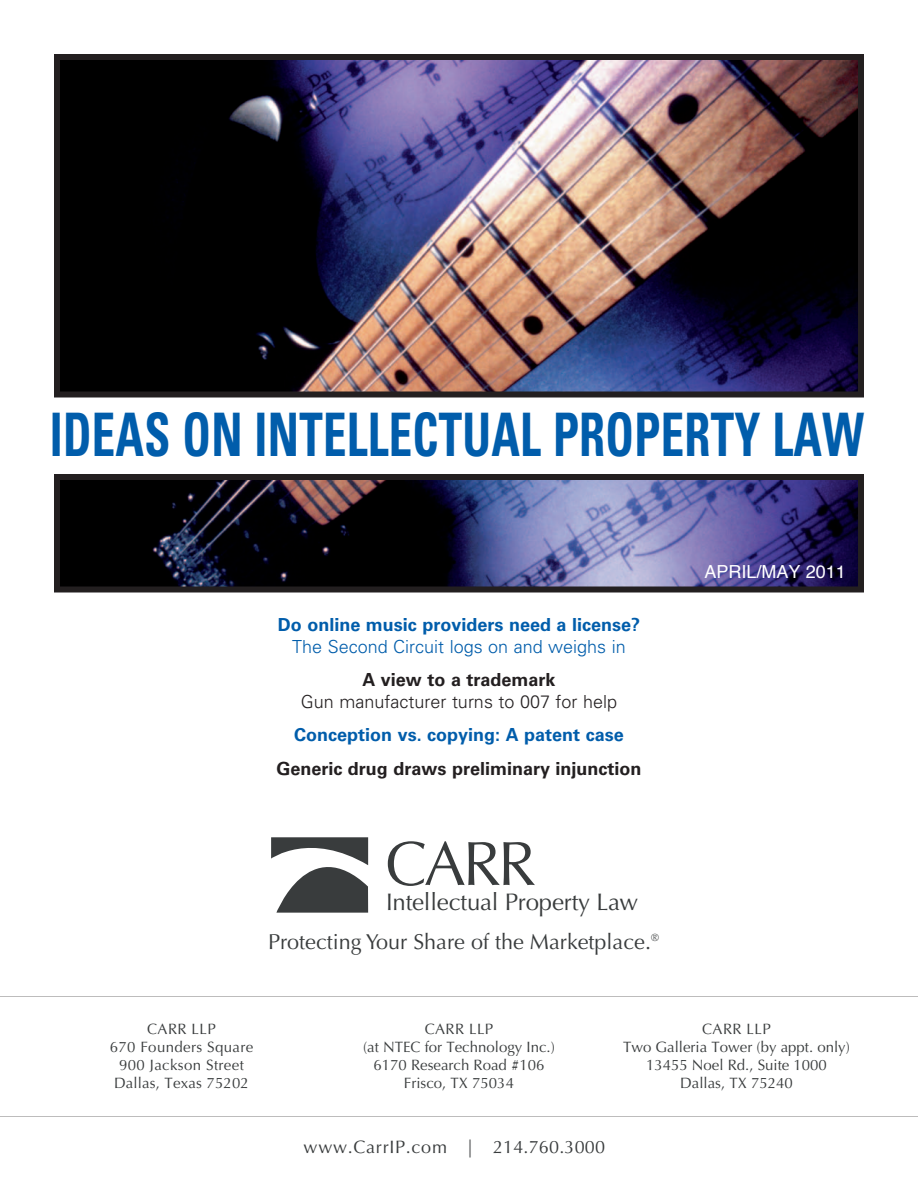
<style>
.page{position:relative;width:918px;height:1188px;background:#fff}
.page>*{position:absolute;margin:0;border:0;box-sizing:border-box;transform-origin:0 0}
.t1{font:62.4px "Optima LT Std";color:#393c3d}
.t2{font:700 condensed 60px "Univers LT Std";letter-spacing:.005em;color:#015dab;scale:.78 1}
.t3{font:24px "Optima LT Std";letter-spacing:-.01em;color:#393c3d}
.t4{font:21.6px "Optima LT Std";color:#393c3d}
.t5{font:700 18px "Univers LT Std";color:#015dab}
.t6{font:700 18px "Univers LT Std";color:#231f20}
.t7{font:300 18px "Univers LT Std";color:#015dab}
.t8{font:300 18px "Univers LT Std";color:#231f20}
.t9{font:18px "Optima LT Std";letter-spacing:.04em;color:#393c3d}
.t10{font:18px "Helvetica";color:#fff}
.t11{font:15px/18px "Optima LT Std";color:#393c3d;text-align:center}
.t12{font:15px/18px "Optima LT Std";letter-spacing:.025em;color:#393c3d;text-align:center}
</style>
<div class="page">
<img style="left:61px;top:61px;width:796px;height:524px">
<div style="left:54px;top:54px;width:810px;height:538px;border:6px solid #231f20"></div>
<div style="left:52px;top:394px;width:814px;height:83px;background:#fff"></div>
<div style="left:54px;top:392px;width:810px;height:6px;background:#231f20"></div>
<div style="left:54px;top:474px;width:810px;height:6px;background:#231f20"></div>
<svg style="left:271px;top:837px;width:97px;height:76px"></svg>
<hr style="left:0;top:996px;width:918px;height:1px;background:#231f20">
<hr style="left:0;top:1116px;width:918px;height:1px;background:#231f20">
<h2 class="t2" style="left:50px;top:398px;width:1045px">IDEAS ON INTELLECTUAL PROPERTY LAW</h2>
<p class="t5" style="left:278px;top:614px;width:364px">Do online music providers need a license?</p>
<p class="t7" style="left:292px;top:635px;width:335px">The Second Circuit logs on and weighs in</p>
<p class="t6" style="left:362px;top:669px;width:195px">A view to a trademark</p>
<p class="t8" style="left:301px;top:691px;width:318px">Gun manufacturer turns to 007 for help</p>
<p class="t5" style="left:294px;top:725px;width:331px">Conception vs. copying: A patent case</p>
<p class="t6" style="left:276px;top:758px;width:367px">Generic drug draws preliminary injunction</p>
<h1 class="t1" style="left:385px;top:827px;width:152px">CARR</h1>
<h3 class="t3" style="left:386px;top:888px;width:254px">Intellectual Property Law</h3>
<h3 class="t4" style="left:268px;top:929px;width:392px">Protecting Your Share of the Marketplace.<sup>®</sup></h3>
<p class="t10" style="left:704px;top:558px;width:143px">April/MAy 2011</p>
<p class="t11" style="left:363px;top:1020px;width:193px">CARR LLP<br>(at NTEC for Technology Inc.)<br>6170 Research Road #106<br>Frisco, TX 75034</p>
<p class="t12" style="left:110px;top:1020px;width:145px">CARR LLP<br>670 Founders Square<br>900 Jackson Street<br>Dallas, Texas 75202</p>
<p class="t11" style="left:623px;top:1020px;width:228px">CARR LLP<br>Two Galleria Tower (by appt. only)<br>13455 Noel Rd., Suite 1000<br>Dallas, TX 75240</p>
<p class="t9" style="left:304px;top:1137px;width:303px">www.CarrIP.com | 214.760.3000</p>
</div>
